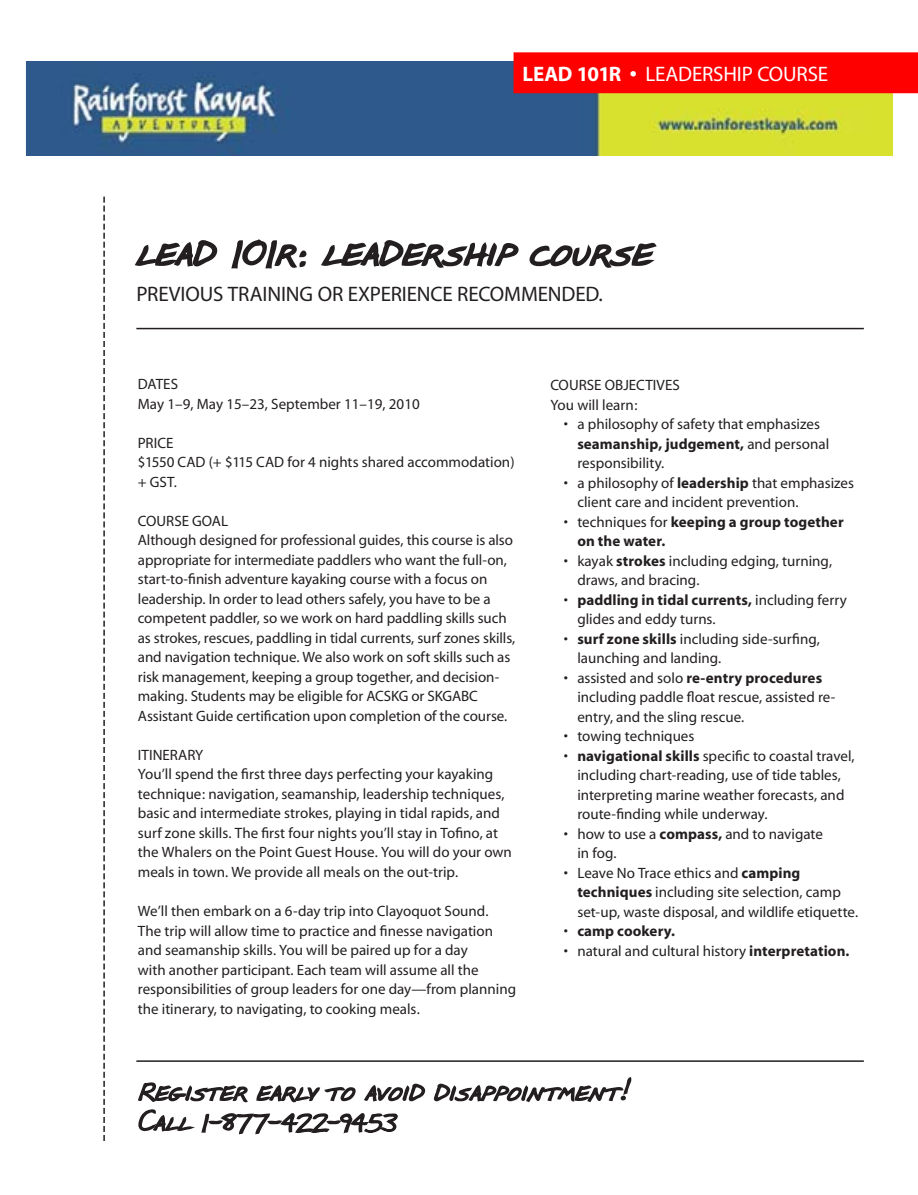
<style>
.page{position:relative;width:918px;height:1195px;background:#fff}
.page>*{position:absolute;margin:0;border:0;box-sizing:border-box;transform-origin:0 0}
.t1{font:21px "Myriad";letter-spacing:-.005em;color:#231f20}
.t2{font:21px "Myriad";letter-spacing:-.005em;color:#fff}
.t3{font:15px/19.5px "Myriad";color:#231f20}
.t4{font:700 15px/19.5px "Myriad";letter-spacing:.005em;color:#231f20}
.s1{font-weight:700}
.s2{font-weight:400}
</style>
<div class="page">
<img style="left:26px;top:61px;width:867px;height:95px">
<svg style="left:103px;top:196px;width:2px;height:945px"></svg>
<svg style="left:136px;top:327px;width:728px;height:3px;background:#908e8f"></svg>
<svg style="left:134px;top:240px;width:84px;height:27px"></svg>
<svg style="left:231px;top:239px;width:76px;height:30px"></svg>
<svg style="left:321px;top:240px;width:198px;height:28px"></svg>
<svg style="left:529px;top:242px;width:128px;height:26px"></svg>
<svg style="left:136px;top:1060px;width:728px;height:75px"></svg>
<div style="left:514px;top:52px;width:404px;height:41px;background:#f00"></div>
<h1 class="t2" style="left:523px;top:63px;width:307px"><span class="s1">LEAD 101R •</span> LEADERSHIP COURSE</h1>
<h1 class="t1" style="left:136px;top:283px;width:468px">PREVIOUS TRAINING OR EXPERIENCE RECOMMENDED.</h1>
<p class="t3" style="left:138px;top:375px;width:283px">DATES<br>May 1–9, May 15–23, September 11–19, 2010</p>
<p class="t3" style="left:138px;top:434px;width:378px">PRICE<br>$1550 CAD (+ $115 CAD for 4 nights shared accommodation) + GST.</p>
<p class="t3" style="left:138px;top:512px;width:379px">COURSE GOAL<br>Although designed for professional guides, this course is also appropriate for intermediate paddlers who want the full-on, start-to-finish adventure kayaking course with a focus on leadership. In order to lead others safely, you have to be a competent paddler, so we work on hard paddling skills such as strokes, rescues, paddling in tidal currents, surf zones skills, and navigation technique. We also work on soft skills such as risk management, keeping a group together, and decision&shy;making. Students may be eligible for ACSKG or SKGABC Assistant Guide certification upon completion of the course.</p>
<p class="t3" style="left:138px;top:746px;width:376px">ITINERARY<br>You’ll spend the first three days perfecting your kayaking technique: navigation, seamanship, leadership techniques, basic and intermediate strokes, playing in tidal rapids, and surf zone skills. The first four nights you’ll stay in Tofino, at the Whalers on the Point Guest House. You will do your own meals in town. We provide all meals on the out-trip.</p>
<p class="t3" style="left:138px;top:902px;width:380px">We’ll then embark on a 6-day trip into Clayoquot Sound.<br>The trip will allow time to practice and finesse navigation and seamanship skills. You will be paired up for a day<br>with another participant. Each team will assume all the responsibilities of group leaders for one day—from planning the itinerary, to navigating, to cooking meals.</p>
<p class="t3" style="left:550px;top:376px;width:131px">COURSE OBJECTIVES<br>You will learn:</p>
<p class="t3" style="left:577px;top:415px;width:253px;text-indent:-14px">• a philosophy of safety that emphasizes <span class="s1">seamanship, judgement,</span> and personal responsibility.</p>
<p class="t3" style="left:577px;top:473px;width:278px;text-indent:-14px">• a philosophy of <span class="s1">leadership</span> that emphasizes client care and incident prevention.</p>
<p class="t4" style="left:577px;top:512px;width:268px;text-indent:-14px"><span class="s2">• techniques for</span> keeping a group together on the water.</p>
<p class="t3" style="left:577px;top:551px;width:256px;text-indent:-14px">• kayak <span class="s1">strokes</span> including edging, turning, draws, and bracing.</p>
<p class="t3" style="left:577px;top:590px;width:271px;text-indent:-14px">• <span class="s1">paddling in tidal currents,</span> including ferry glides and eddy turns.</p>
<p class="t3" style="left:577px;top:629px;width:244px;text-indent:-14px">• <span class="s1">surf zone skills</span> including side-surfing, launching and landing.</p>
<p class="t3" style="left:577px;top:668px;width:260px;text-indent:-14px">• assisted and solo <span class="s1">re-entry procedures </span>including paddle float rescue, assisted re&shy;entry, and the sling rescue.</p>
<p class="t3" style="left:564px;top:727px;width:132px">• towing techniques</p>
<p class="t3" style="left:577px;top:746px;width:279px;text-indent:-14px">• <span class="s1">navigational skills</span> specific to coastal travel, including chart-reading, use of tide tables, interpreting marine weather forecasts, and route-finding while underway.</p>
<p class="t3" style="left:577px;top:824px;width:247px;text-indent:-14px">• how to use a <span class="s1">compass,</span> and to navigate in fog.</p>
<p class="t3" style="left:577px;top:863px;width:282px;text-indent:-14px">• Leave No Trace ethics and <span class="s1">camping techniques</span> including site selection, camp set-up, waste disposal, and wildlife etiquette.</p>
<p class="t4" style="left:564px;top:922px;width:113px"><span class="s2">•</span> camp cookery.</p>
<p class="t3" style="left:564px;top:941px;width:287px">• natural and cultural history <span class="s1">interpretation.</span></p>
</div>
